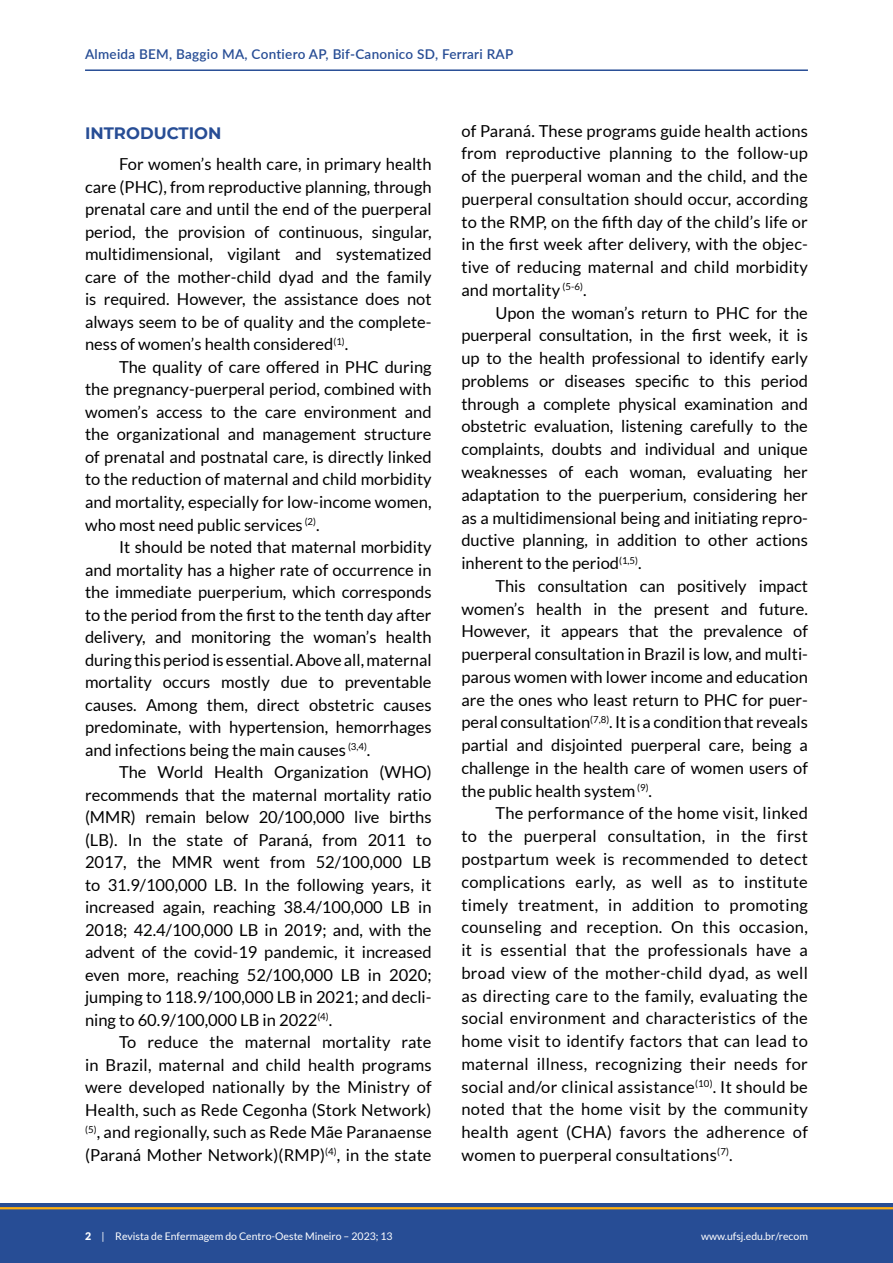
<style>
.page{position:relative;width:893px;height:1263px;background:#fff}
.page>*{position:absolute;margin:0;border:0;box-sizing:border-box;transform-origin:0 0}
.t1{font:16.5px/22.8px "Lato";color:#000;text-align:justify}
.t2{font:700 16.5px "Montserrat";color:#274d95}
.t3{font:600 13.5px "Lato";letter-spacing:.02em;color:#274d95}
.t4{font:10.5px "Lato";color:#fff}
.s1{font-weight:900}
</style>
<div class="page">
<div style="left:0;top:1203px;width:893px;height:60px;background:#274d95"></div>
<hr style="left:0;top:1207px;width:893px;height:2px;background:#ffb011">
<hr style="left:85px;top:69px;width:723px;height:2px;background:#274d95">
<p class="t3" style="left:85px;top:44px;width:430px">Almeida BEM, Baggio MA, Contiero AP, Bif-Canonico SD, Ferrari RAP</p>
<p class="t2" style="left:85px;top:122px;width:138px">INTRODUCTION</p>
<p class="t1" style="left:85px;top:153px;width:348px;text-indent:34px">For women’s health care, in primary health care (PHC), from reproductive planning, through prenatal care and until the end of the puerperal period, the provision of continuous, singular, multidimensional, vigilant and systematized care of the mother-child dyad and the family is required. However, the assistance does not always seem to be of quality and the complete&shy;ness of women’s health considered<sup>(1)</sup>.</p>
<p class="t1" style="left:85px;top:356px;width:348px;text-indent:34px">The quality of care offered in PHC during the pregnancy-puerperal period, combined with women’s access to the care environment and the organizational and management structure of prenatal and postnatal care, is directly linked to the reduction of maternal and child morbidity and mortality, especially for low-income women, who most need public services <sup>(2)</sup>.</p>
<p class="t1" style="left:85px;top:536px;width:348px;text-indent:34px">It should be noted that maternal morbidity and mortality has a higher rate of occurrence in the immediate puerperium, which corresponds to the period from the first to the tenth day after delivery, and monitoring the woman’s health during this period is essential. Above all, maternal mortality occurs mostly due to preventable causes. Among them, direct obstetric causes predominate, with hypertension, hemorrhages and infections being the main causes <sup>(3,4)</sup>.</p>
<p class="t1" style="left:85px;top:761px;width:348px;text-indent:34px">The World Health Organization (WHO) recommends that the maternal mortality ratio (MMR) remain below 20/100,000 live births (LB). In the state of Paraná, from 2011 to 2017, the MMR went from 52/100,000 LB to 31.9/100,000 LB. In the following years, it increased again, reaching 38.4/100,000 LB in 2018; 42.4/100,000 LB in 2019; and, with the advent of the covid-19 pandemic, it increased even more, reaching 52/100,000 LB in 2020; jumping to 118.9/100,000 LB in 2021; and decli&shy;ning to 60.9/100,000 LB in 2022<sup>(4)</sup>.</p>
<p class="t1" style="left:85px;top:1031px;width:348px;text-indent:34px">To reduce the maternal mortality rate in Brazil, maternal and child health programs were developed nationally by the Ministry of Health, such as Rede Cegonha (Stork Network) <sup>(5)</sup>, and regionally, such as Rede Mãe Paranaense (Paraná Mother Network)(RMP)<sup>(4)</sup>, in the state</p>
<p class="t1" style="left:461px;top:119px;width:348px">of Paraná. These programs guide health actions from reproductive planning to the follow-up of the puerperal woman and the child, and the puerperal consultation should occur, according to the RMP, on the fifth day of the child’s life or in the first week after delivery, with the objec&shy;tive of reducing maternal and child morbidity and mortality <sup>(5-6)</sup>.</p>
<p class="t1" style="left:461px;top:301px;width:348px;text-indent:34px">Upon the woman’s return to PHC for the puerperal consultation, in the first week, it is up to the health professional to identify early problems or diseases specific to this period through a complete physical examination and obstetric evaluation, listening carefully to the complaints, doubts and individual and unique weaknesses of each woman, evaluating her adaptation to the puerperium, considering her as a multidimensional being and initiating repro&shy;ductive planning, in addition to other actions inherent to the period<sup>(1,5)</sup>.</p>
<p class="t1" style="left:461px;top:574px;width:348px;text-indent:34px">This consultation can positively impact women’s health in the present and future.<br>However, it appears that the prevalence of puerperal consultation in Brazil is low, and multi&shy;parous women with lower income and education are the ones who least return to PHC for puer&shy;peral consultation<sup>(7,8)</sup>. It is a condition that reveals partial and disjointed puerperal care, being a challenge in the health care of women users of the public health system <sup>(9)</sup>.</p>
<p class="t1" style="left:461px;top:802px;width:348px;text-indent:34px">The performance of the home visit, linked to the puerperal consultation, in the first postpartum week is recommended to detect complications early, as well as to institute timely treatment, in addition to promoting counseling and reception. On this occasion, it is essential that the professionals have a broad view of the mother-child dyad, as well as directing care to the family, evaluating the social environment and characteristics of the home visit to identify factors that can lead to maternal illness, recognizing their needs for social and/or clinical assistance<sup>(10)</sup>. It should be noted that the home visit by the community health agent (CHA) favors the adherence of women to puerperal consultations<sup>(7)</sup>.</p>
<p class="t4" style="left:85px;top:1230px;width:309px"><span class="s1">2</span> | Revista de Enfermagem do Centro-Oeste Mineiro – 2023; 13</p>
<p class="t4" style="left:701px;top:1230px;width:108px">www.ufsj.edu.br/recom</p>
</div>
